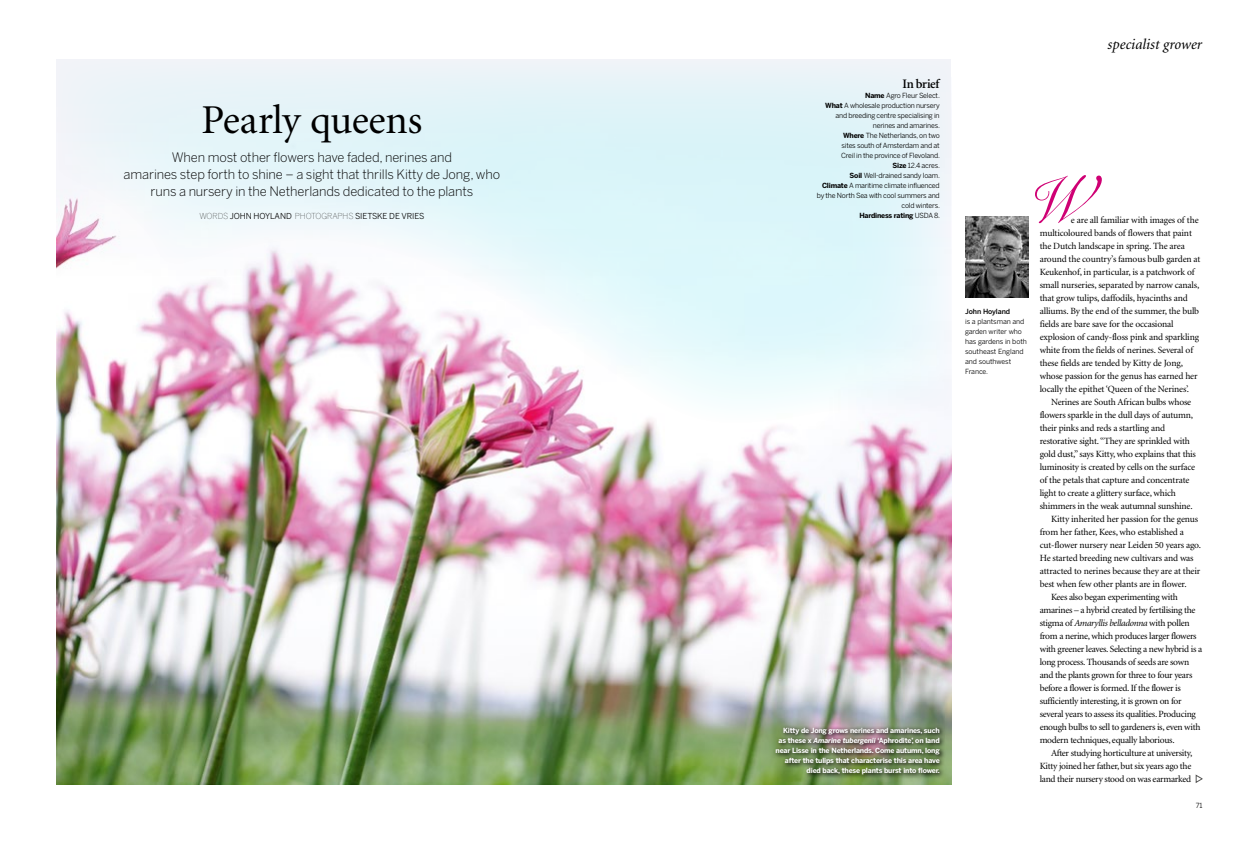
<style>
.page{position:relative;width:1259px;height:842px;background:#fff}
.page>*{position:absolute;margin:0;border:0;box-sizing:border-box;transform-origin:0 0}
.t1{font:66.8px "Snell Roundhand LT Std Scr";color:#cf0074}
.t2{font:41px "Minion LT";letter-spacing:-.01em;color:#000}
.t3{font:italic 15px "Minion LT";letter-spacing:.005em;color:#000}
.t4{font:300 13px/17px "Benton Sans";letter-spacing:-.01em;color:#000;text-align:center}
.t5{font:600 13px "Minion LT";letter-spacing:-.03em;color:#000}
.t6{font:9.5px/13px "Minion LT";letter-spacing:-.02em;color:#000}
.t7{font:italic 9.5px "Minion LT";letter-spacing:-.03em;color:#000}
.t8{font:8.2px "Benton Sans";letter-spacing:-.01em;color:#000}
.t9{font:7px/10px "Benton Sans";letter-spacing:-.025em;color:#000;text-align:right}
.t10{font:700 7px/10px "Benton Sans";letter-spacing:-.025em;color:#fff;text-align:right}
.t11{font:500 7px "Benton Sans";letter-spacing:-.01em;color:#000}
.s1{font-weight:100}
.s2{font-weight:700}
.s3{font-style:italic}
.s4{font-style:normal}
</style>
<div class="page">
<img style="left:57px;top:424px;width:894px;height:360px">
<svg style="left:57px;top:60px;width:894px;height:364px"></svg>
<img style="left:773px;top:724px;width:172px;height:56px">
<svg style="left:1195px;top:775px;width:7px;height:8px"></svg>
<img style="left:965px;top:216px;width:63px;height:82px">
<h2 class="t2" style="left:201px;top:100px;width:222px">Pearly queens</h2>
<h3 class="t4" style="left:124px;top:149px;width:378px">When most other flowers have faded, nerines and<br>amarines step forth to shine – a sight that thrills Kitty de Jong, who runs a nursery in the Netherlands dedicated to the plants</h3>
<p class="t8" style="left:199px;top:211px;width:226px"><span class="s1">WORDS</span> JOHN HOYLAND <span class="s1">PHOTOGRAPHS</span> SIETSKE DE VRIES</p>
<h3 class="t5" style="left:902px;top:77px;width:38px">In brief</h3>
<p class="t9" style="left:817px;top:91px;width:125px"><span class="s2">Name</span> Agro Fleur Select.<br><span class="s2">What</span> A wholesale production nursery and breeding centre specialising in nerines and amarines.<br><span class="s2">Where</span> The Netherlands, on two<br>sites south of Amsterdam and at<br>Creil in the province of Flevoland.<br><span class="s2">Size</span> 12.4 acres.<br><span class="s2">Soil</span> Well-drained sandy loam.<br><span class="s2">Climate</span> A maritime climate influenced by the North Sea with cool summers and cold winters.<br><span class="s2">Hardiness rating</span> USDA 8.</p>
<p class="t10" style="left:775px;top:725px;width:166px">Kitty de Jong grows nerines and amarines, such as these x <span class="s3">Amarine tubergenii</span> ‘Aphrodite’, on land near Lisse in the Netherlands. Come autumn, long after the tulips that characterise this area have died back, these plants burst into flower.</p>
<h3 class="t3" style="left:1107px;top:37px;width:96px">specialist grower</h3>
<p class="t11" style="left:965px;top:308px;width:46px">John Hoyland</p>
<p class="t9" style="left:965px;top:317px;width:63px;text-align:left">is a plantsman and garden writer who has gardens in both southeast England and southwest<br>France.</p>
<h1 class="t1" style="left:1022px;top:163px;width:65px">W</h1>
<p class="t6" style="left:1039px;top:214px;width:162px;text-indent:31px">e are all familiar with images of the multicoloured bands of flowers that paint the Dutch landscape in spring. The area around the country’s famous bulb garden at Keukenhof, in particular, is a patchwork of small nurseries, separated by narrow canals, that grow tulips, daffodils, hyacinths and alliums. By the end of the summer, the bulb fields are bare save for the occasional explosion of candy-floss pink and sparkling white from the fields of nerines. Several of these fields are tended by Kitty de Jong, whose passion for the genus has earned her locally the epithet ‘Queen of the Nerines’.</p>
<p class="t6" style="left:1051px;top:396px;width:142px">Nerines are South African bulbs whose</p>
<p class="t6" style="left:1039px;top:409px;width:155px">flowers sparkle in the dull days of autumn,</p>
<p class="t6" style="left:1039px;top:422px;width:127px">their pinks and reds a startling and</p>
<p class="t6" style="left:1039px;top:435px;width:152px">restorative sight. “They are sprinkled with</p>
<p class="t6" style="left:1039px;top:448px;width:158px">gold dust,” says Kitty, who explains that this</p>
<p class="t6" style="left:1039px;top:461px;width:157px">luminosity is created by cells on the surface</p>
<p class="t6" style="left:1039px;top:474px;width:151px">of the petals that capture and concentrate</p>
<p class="t6" style="left:1039px;top:487px;width:138px">light to create a glittery surface, which</p>
<p class="t6" style="left:1039px;top:500px;width:154px">shimmers in the weak autumnal sunshine.</p>
<p class="t6" style="left:1051px;top:513px;width:149px">Kitty inherited her passion for the genus</p>
<p class="t6" style="left:1039px;top:526px;width:146px">from her father, Kees, who established a</p>
<p class="t6" style="left:1039px;top:539px;width:163px">cut-flower nursery near Leiden 50 years ago.</p>
<p class="t6" style="left:1039px;top:552px;width:155px">He started breeding new cultivars and was</p>
<p class="t6" style="left:1039px;top:565px;width:162px">attracted to nerines because they are at their</p>
<p class="t6" style="left:1039px;top:578px;width:148px">best when few other plants are in flower.</p>
<p class="t6" style="left:1051px;top:591px;width:128px">Kees also began experimenting with</p>
<p class="t6" style="left:1039px;top:604px;width:157px">amarines – a hybrid created by fertilising the</p>
<p class="t7" style="left:1039px;top:618px;width:151px"><span class="s4">stigma of</span> Amaryllis belladonna <span class="s4">with pollen</span></p>
<p class="t6" style="left:1039px;top:630px;width:158px">from a nerine, which produces larger flowers</p>
<p class="t6" style="left:1039px;top:643px;width:164px">with greener leaves. Selecting a new hybrid is a</p>
<p class="t6" style="left:1039px;top:656px;width:151px">long process. Thousands of seeds are sown</p>
<p class="t6" style="left:1039px;top:669px;width:154px">and the plants grown for three to four years</p>
<p class="t6" style="left:1039px;top:682px;width:143px">before a flower is formed. If the flower is</p>
<p class="t6" style="left:1039px;top:695px;width:143px">sufficiently interesting, it is grown on for</p>
<p class="t6" style="left:1039px;top:708px;width:158px">several years to assess its qualities. Producing</p>
<p class="t6" style="left:1039px;top:721px;width:162px">enough bulbs to sell to gardeners is, even with</p>
<p class="t6" style="left:1039px;top:734px;width:136px">modern techniques, equally laborious.</p>
<p class="t6" style="left:1051px;top:747px;width:143px">After studying horticulture at university,</p>
<p class="t6" style="left:1039px;top:760px;width:153px">Kitty joined her father, but six years ago the</p>
<p class="t6" style="left:1039px;top:773px;width:153px">land their nursery stood on was earmarked</p>
<p class="t9" style="left:1195px;top:801px;width:8px">71</p>
</div>
